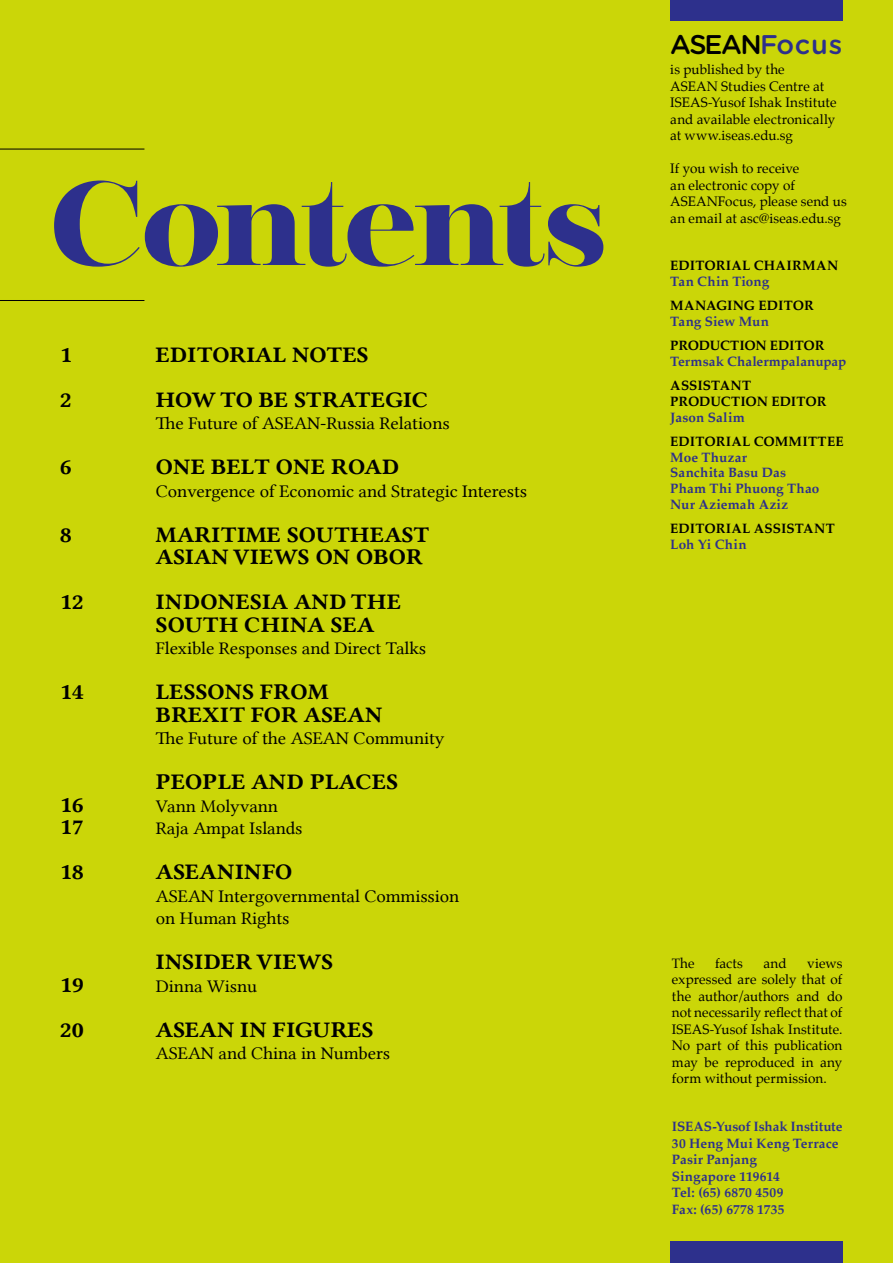
<style>
.page{position:relative;width:893px;height:1263px;background:#cbd608}
.page>*{position:absolute;margin:0;border:0;box-sizing:border-box;transform-origin:0 0}
.t1{font:700 118.5px "Encorpada Classic";letter-spacing:-.035em;color:#2d308c;scale:1.04 1}
.t2{font:500 27px "Gotham Rounded";letter-spacing:-.055em;color:#000}
.t3{font:22.5px/22.5px "Lin Libertine B";letter-spacing:.005em;color:#000;scale:1.04 1}
.t4{font:18px/22.5px "Lin Libertine";letter-spacing:-.005em;color:#000;scale:1.04 1}
.t5{font:13.5px/16.5px "Palatino";letter-spacing:.005em;color:#000}
.t6{font:700 13.5px/16.5px "Palatino";letter-spacing:.005em;color:#2d308c}
.t7{font:700 13.5px/15.8px "Palatino";letter-spacing:.01em;color:#000}
.t8{font:700 13.5px "Palatino";letter-spacing:-.01em;color:#000}
.s1{color:#2d308c}
</style>
<div class="page">
<div style="left:670px;top:0;width:172px;height:20px;background:#2d308c"></div>
<div style="left:670px;top:1242px;width:172px;height:21px;background:#2d308c"></div>
<hr style="left:0;top:149px;width:144px;height:1px;background:#000">
<hr style="left:0;top:300px;width:144px;height:1px;background:#000">
<h1 class="t1" style="left:49px;top:141px;width:539px">Contents</h1>
<h3 class="t3" style="left:60px;top:343px;width:13px">1</h3>
<h3 class="t3" style="left:156px;top:343px;width:206px">EDITORIAL NOTES</h3>
<h3 class="t3" style="left:60px;top:388px;width:13px">2</h3>
<h3 class="t3" style="left:156px;top:388px;width:264px">HOW TO BE STRATEGIC</h3>
<h3 class="t4" style="left:156px;top:412px;width:284px">The Future of ASEAN-Russia Relations</h3>
<h3 class="t3" style="left:60px;top:455px;width:13px">6</h3>
<h3 class="t3" style="left:156px;top:455px;width:236px">ONE BELT ONE ROAD</h3>
<h3 class="t4" style="left:156px;top:480px;width:359px">Convergence of Economic and Strategic Interests</h3>
<h3 class="t3" style="left:60px;top:523px;width:13px">8</h3>
<h3 class="t3" style="left:156px;top:523px;width:264px">MARITIME SOUTHEAST<br>ASIAN VIEWS ON OBOR</h3>
<h3 class="t3" style="left:60px;top:590px;width:25px">12</h3>
<h3 class="t3" style="left:156px;top:590px;width:237px">INDONESIA AND THE<br>SOUTH CHINA SEA</h3>
<h3 class="t4" style="left:156px;top:637px;width:261px">Flexible Responses and Direct Talks</h3>
<h3 class="t3" style="left:60px;top:680px;width:25px">14</h3>
<h3 class="t3" style="left:156px;top:680px;width:219px">LESSONS FROM<br>BREXIT FOR ASEAN</h3>
<h3 class="t4" style="left:156px;top:727px;width:279px">The Future of the ASEAN Community</h3>
<h3 class="t3" style="left:156px;top:770px;width:235px">PEOPLE AND PLACES</h3>
<h3 class="t3" style="left:60px;top:793px;width:25px">16</h3>
<h3 class="t4" style="left:156px;top:795px;width:119px">Vann Molyvann</h3>
<h3 class="t3" style="left:60px;top:815px;width:25px">17</h3>
<h3 class="t4" style="left:156px;top:817px;width:142px">Raja Ampat Islands</h3>
<h3 class="t3" style="left:60px;top:860px;width:25px">18</h3>
<h3 class="t3" style="left:156px;top:860px;width:133px">ASEANINFO</h3>
<h3 class="t4" style="left:156px;top:885px;width:293px">ASEAN Intergovernmental Commission on Human Rights</h3>
<h3 class="t3" style="left:156px;top:950px;width:172px">INSIDER VIEWS</h3>
<h3 class="t3" style="left:60px;top:973px;width:25px">19</h3>
<h3 class="t4" style="left:156px;top:975px;width:99px">Dinna Wisnu</h3>
<h3 class="t3" style="left:60px;top:1018px;width:25px">20</h3>
<h3 class="t3" style="left:156px;top:1018px;width:211px">ASEAN IN FIGURES</h3>
<h3 class="t4" style="left:156px;top:1042px;width:227px">ASEAN and China in Numbers</h3>
<h2 class="t2" style="left:670px;top:25px;width:174px">ASEAN<span class="s1">Focus</span></h2>
<p class="t5" style="left:670px;top:61px;width:168px">is published by the<br>ASEAN Studies Centre at<br>ISEAS-Yusof Ishak Institute and available electronically at www.iseas.edu.sg</p>
<p class="t5" style="left:670px;top:160px;width:178px">If you wish to receive<br>an electronic copy of<br>ASEANFocus, please send us an email at asc@iseas.edu.sg</p>
<p class="t7" style="left:670px;top:257px;width:170px">EDITORIAL CHAIRMAN</p>
<p class="t6" style="left:670px;top:273px;width:101px">Tan Chin Tiong</p>
<p class="t7" style="left:670px;top:297px;width:145px">MANAGING EDITOR</p>
<p class="t6" style="left:670px;top:313px;width:100px">Tang Siew Mun</p>
<p class="t8" style="left:670px;top:334px;width:156px">PRODUCTION EDITOR</p>
<p class="t6" style="left:670px;top:353px;width:178px">Termsak Chalermpalanupap</p>
<p class="t7" style="left:670px;top:377px;width:158px">ASSISTANT<br>PRODUCTION EDITOR</p>
<p class="t6" style="left:670px;top:408px;width:76px">Jason Salim</p>
<p class="t7" style="left:670px;top:433px;width:175px">EDITORIAL COMMITTEE</p>
<p class="t6" style="left:670px;top:449px;width:151px;line-height:15.8px">Moe Thuzar<br>Sanchita Basu Das<br>Pham Thi Phuong Thao<br>Nur Aziemah Aziz</p>
<p class="t7" style="left:670px;top:520px;width:166px">EDITORIAL ASSISTANT</p>
<p class="t6" style="left:670px;top:536px;width:78px">Loh Yi Chin</p>
<p class="t5" style="left:672px;top:955px;width:24px">The</p>
<p class="t5" style="left:715px;top:955px;width:29px">facts</p>
<p class="t5" style="left:763px;top:955px;width:25px">and</p>
<p class="t5" style="left:672px;top:955px;width:172px;text-align:justify;text-indent:135px">views expressed are solely that of the author/authors and do not necessarily reflect that of ISEAS-Yusof Ishak Institute.<br>No part of this publication may be reproduced in any form without permission.</p>
<p class="t6" style="left:672px;top:1118px;width:172px">ISEAS-Yusof Ishak Institute<br>30 Heng Mui Keng Terrace<br>Pasir Panjang<br>Singapore 119614<br>Tel: (65) 6870 4509<br>Fax: (65) 6778 1735</p>
</div>
